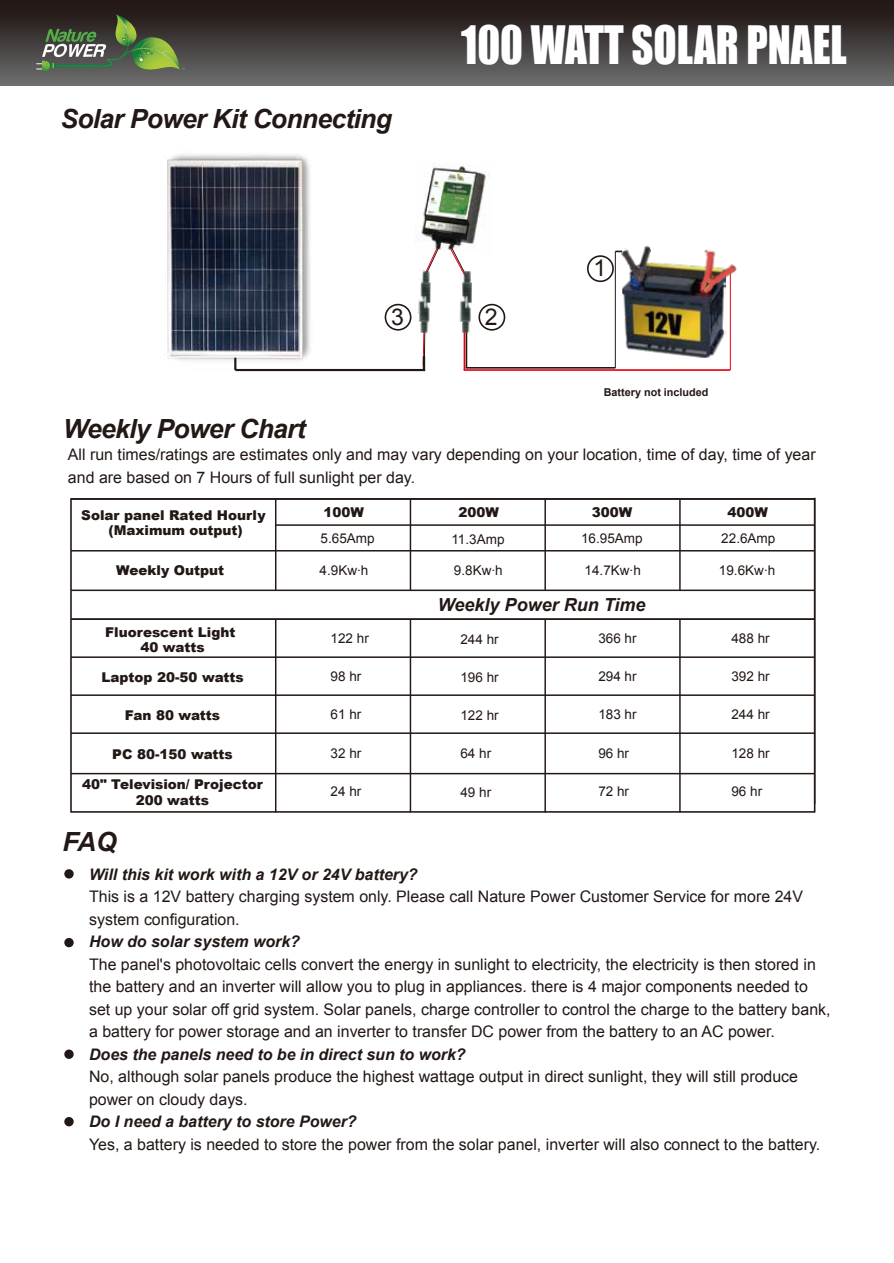
<style>
.page{position:relative;width:894px;height:1263px;background:#fff}
.page>*{position:absolute;margin:0;border:0;box-sizing:border-box;transform-origin:0 0}
.t1{font:48.6px "Impact";color:#fff;scale:.88 1}
.t2{font:italic 700 26.4px "Arial";letter-spacing:-.025em;color:#221815}
.t3{font:23.1px "Arial";color:#221815}
.t4{font:italic 700 18px "Arial";color:#221815}
.t5{font:15.9px/22.5px "Arial";color:#221815}
.t6{font:italic 700 15.9px "Arial";color:#221815}
.t7{font:900 13.5px/15.5px "Arial";color:#221815;text-align:center}
.t8{font:13.5px "Arial";color:#221815}
.t9{font:700 10.8px "Arial";color:#231815}
</style>
<div class="page">
<div style="left:0;top:0;width:893px;height:86px;background:linear-gradient(to bottom,#1a0f0c,#6d6d6e)"></div>
<svg style="left:36px;top:15px;width:149px;height:56px"></svg>
<div style="left:64px;top:869px;width:10px;height:9px;background:#221815;border-radius:50%"></div>
<div style="left:64px;top:938px;width:10px;height:9px;background:#221815;border-radius:50%"></div>
<div style="left:64px;top:1117px;width:10px;height:9px;background:#221815;border-radius:50%"></div>
<div style="left:64px;top:1049px;width:10px;height:10px;background:#221815;border-radius:50%"></div>
<img style="left:164px;top:154px;width:181px;height:216px">
<img style="left:415px;top:166px;width:76px;height:84px">
<img style="left:622px;top:262px;width:104px;height:96px">
<svg style="left:422px;top:334px;width:3px;height:22px"></svg>
<hr style="left:465px;top:327px;width:2px;height:41px;background:#221815">
<hr style="left:729px;top:269px;width:1px;height:101px;background:#e60012">
<hr style="left:463px;top:327px;width:2px;height:43px;background:#e60012">
<img style="left:616px;top:245px;width:42px;height:42px">
<img style="left:683px;top:249px;width:54px;height:49px">
<hr style="left:422px;top:356px;width:3px;height:15px;background:#221815">
<img style="left:418px;top:303px;width:12px;height:31px">
<svg style="left:422px;top:246px;width:17px;height:23px"></svg>
<img style="left:418px;top:269px;width:13px;height:34px">
<svg style="left:449px;top:246px;width:18px;height:23px"></svg>
<img style="left:460px;top:269px;width:12px;height:31px">
<img style="left:459px;top:300px;width:13px;height:34px">
<div style="left:478px;top:304px;width:27px;height:27px;border:2px solid #221815;border-radius:50%"></div>
<div style="left:384px;top:304px;width:27px;height:27px;border:2px solid #221815;border-radius:50%"></div>
<hr style="left:465px;top:367px;width:150px;height:2px;background:#221815">
<hr style="left:614px;top:251px;width:1px;height:117px;background:#221815">
<hr style="left:463px;top:369px;width:267px;height:2px;background:#e60012">
<div style="left:586px;top:255px;width:27px;height:27px;border:2px solid #221815;border-radius:50%"></div>
<hr style="left:235px;top:369px;width:190px;height:2px;background:#221815">
<hr style="left:71px;top:498px;width:743px;height:2px;background:#221815">
<hr style="left:71px;top:589px;width:743px;height:2px;background:#221815">
<hr style="left:71px;top:550px;width:743px;height:1px;background:#221815">
<hr style="left:71px;top:656px;width:743px;height:2px;background:#221815">
<hr style="left:71px;top:618px;width:743px;height:2px;background:#221815">
<hr style="left:71px;top:694px;width:743px;height:2px;background:#221815">
<hr style="left:275px;top:524px;width:539px;height:2px;background:#221815">
<hr style="left:71px;top:732px;width:743px;height:2px;background:#221815">
<hr style="left:71px;top:773px;width:743px;height:1px;background:#221815">
<hr style="left:275px;top:619px;width:1px;height:193px;background:#221815">
<hr style="left:275px;top:499px;width:1px;height:91px;background:#221815">
<hr style="left:409px;top:619px;width:2px;height:193px;background:#221815">
<hr style="left:409px;top:499px;width:2px;height:91px;background:#221815">
<hr style="left:544px;top:619px;width:1px;height:193px;background:#221815">
<hr style="left:544px;top:499px;width:1px;height:91px;background:#221815">
<hr style="left:679px;top:619px;width:1px;height:193px;background:#221815">
<hr style="left:679px;top:499px;width:1px;height:91px;background:#221815">
<hr style="left:813px;top:498px;width:2px;height:306px;background:#221815">
<h2 class="t2" style="left:60px;top:101px;width:333px">Solar Power Kit Connecting</h2>
<h1 class="t1" style="left:461px;top:7px;width:439px">100 WATT SOLAR PNAEL</h1>
<h3 class="t3" style="left:593px;top:253px;width:14px">1</h3>
<h3 class="t3" style="left:391px;top:302px;width:14px">3</h3>
<h3 class="t3" style="left:484px;top:302px;width:14px">2</h3>
<p class="t9" style="left:603px;top:385px;width:106px">Battery not included</p>
<h2 class="t2" style="left:63px;top:411px;width:244px">Weekly Power Chart</h2>
<p class="t5" style="left:68px;top:443px;width:749px">All run times/ratings are estimates only and may vary depending on your location, time of day, time of year and are based on 7 Hours of full sunlight per day.</p>
<p class="t7" style="left:81px;top:507px;width:186px">Solar panel Rated Hourly (Maximum output)</p>
<p class="t7" style="left:116px;top:561px;width:109px">Weekly Output</p>
<p class="t7" style="left:105px;top:624px;width:132px">Fluorescent Light<br>40 watts</p>
<p class="t7" style="left:101px;top:669px;width:144px">Laptop 20-50 watts</p>
<p class="t7" style="left:125px;top:706px;width:97px">Fan 80 watts</p>
<p class="t7" style="left:112px;top:745px;width:122px">PC 80-150 watts</p>
<p class="t7" style="left:82px;top:776px;width:182px">40" Television/ Projector<br>200 watts</p>
<p class="t7" style="left:323px;top:504px;width:42px">100W</p>
<p class="t7" style="left:591px;top:504px;width:42px">300W</p>
<p class="t7" style="left:727px;top:504px;width:42px">400W</p>
<p class="t8" style="left:320px;top:529px;width:56px">5.65Amp</p>
<p class="t8" style="left:581px;top:529px;width:63px">16.95Amp</p>
<p class="t8" style="left:721px;top:529px;width:56px">22.6Amp</p>
<p class="t7" style="left:458px;top:504px;width:42px">200W</p>
<p class="t8" style="left:451px;top:530px;width:55px">11.3Amp</p>
<p class="t8" style="left:319px;top:561px;width:50px">4.9Kw∙h</p>
<p class="t8" style="left:454px;top:561px;width:50px">9.8Kw∙h</p>
<p class="t8" style="left:584px;top:561px;width:58px">14.7Kw∙h</p>
<p class="t8" style="left:718px;top:561px;width:58px">19.6Kw∙h</p>
<p class="t4" style="left:437px;top:593px;width:209px">Weekly Power Run Time</p>
<p class="t8" style="left:330px;top:629px;width:40px">122 hr</p>
<p class="t8" style="left:598px;top:629px;width:40px">366 hr</p>
<p class="t8" style="left:731px;top:629px;width:40px">488 hr</p>
<p class="t8" style="left:330px;top:667px;width:32px">98 hr</p>
<p class="t8" style="left:598px;top:667px;width:40px">294 hr</p>
<p class="t8" style="left:731px;top:667px;width:40px">392 hr</p>
<p class="t8" style="left:330px;top:706px;width:32px">61 hr</p>
<p class="t8" style="left:598px;top:706px;width:40px">183 hr</p>
<p class="t8" style="left:731px;top:706px;width:40px">244 hr</p>
<p class="t8" style="left:330px;top:744px;width:32px">32 hr</p>
<p class="t8" style="left:598px;top:744px;width:32px">96 hr</p>
<p class="t8" style="left:731px;top:744px;width:40px">128 hr</p>
<p class="t8" style="left:598px;top:782px;width:32px">72 hr</p>
<p class="t8" style="left:731px;top:782px;width:32px">96 hr</p>
<p class="t8" style="left:460px;top:630px;width:40px">244 hr</p>
<p class="t8" style="left:460px;top:668px;width:40px">196 hr</p>
<p class="t8" style="left:460px;top:706px;width:40px">122 hr</p>
<p class="t8" style="left:460px;top:745px;width:32px">64 hr</p>
<p class="t8" style="left:460px;top:783px;width:32px">49 hr</p>
<p class="t8" style="left:330px;top:782px;width:32px">24 hr</p>
<h2 class="t2" style="left:62px;top:824px;width:56px">FAQ</h2>
<p class="t6" style="left:89px;top:864px;width:330px">Will this kit work with a 12V or 24V battery?</p>
<p class="t5" style="left:89px;top:886px;width:715px">This is a 12V battery charging system only. Please call Nature Power Customer Service for more 24V system configuration.</p>
<p class="t6" style="left:89px;top:931px;width:212px">How do solar system work?</p>
<p class="t5" style="left:89px;top:953px;width:742px">The panel's photovoltaic cells convert the energy in sunlight to electricity, the electricity is then stored in the battery and an inverter will allow you to plug in appliances. there is 4 major components needed to set up your solar off grid system. Solar panels, charge controller to control the charge to the battery bank, a battery for power storage and an inverter to transfer DC power from the battery to an AC power.</p>
<p class="t6" style="left:89px;top:1043px;width:378px">Does the panels need to be in direct sun to work?</p>
<p class="t5" style="left:89px;top:1066px;width:710px">No, although solar panels produce the highest wattage output in direct sunlight, they will still produce power on cloudy days.</p>
<p class="t6" style="left:89px;top:1111px;width:269px">Do I need a battery to store Power?</p>
<p class="t5" style="left:89px;top:1133px;width:732px">Yes, a battery is needed to store the power from the solar panel, inverter will also connect to the battery.</p>
</div>
